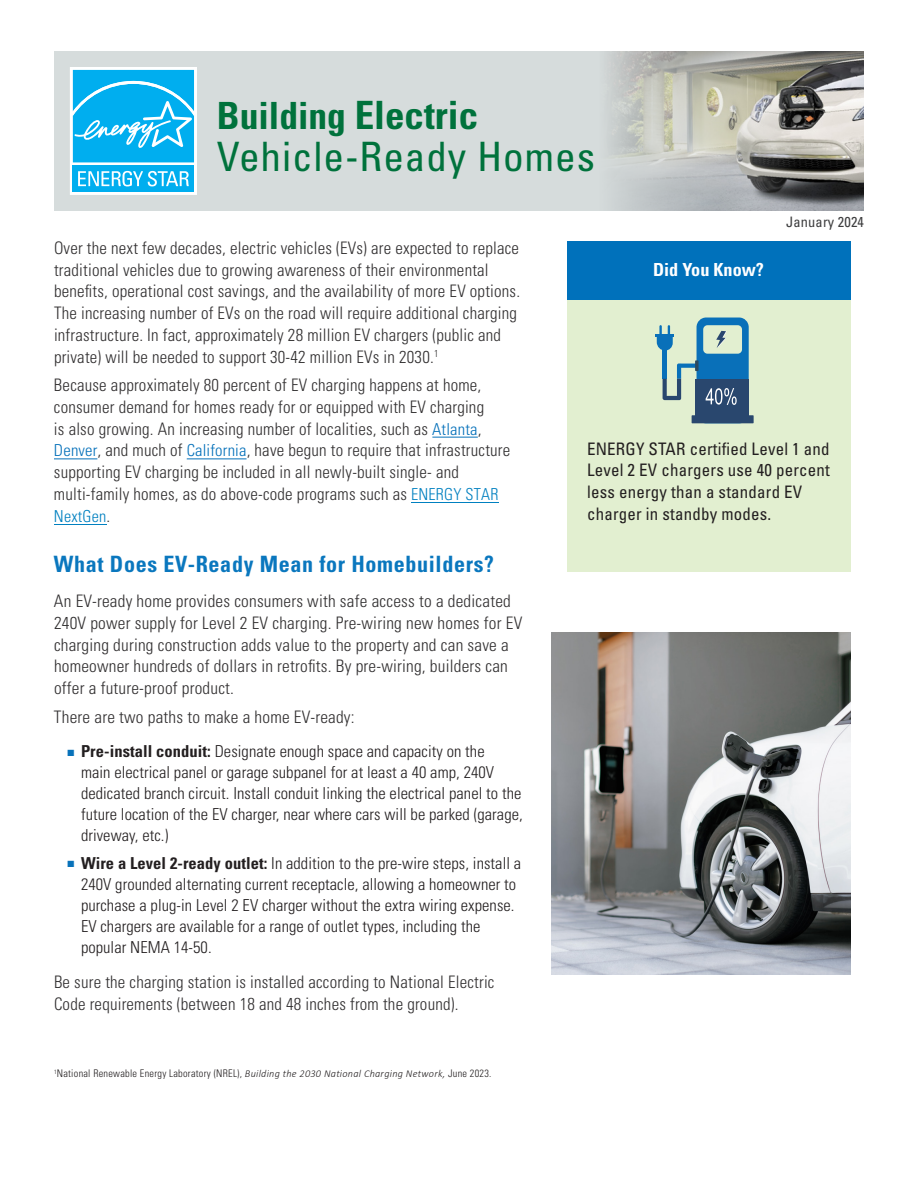
<style>
.page{position:relative;width:918px;height:1188px;background:#fff}
.page>*{position:absolute;margin:0;border:0;box-sizing:border-box;transform-origin:0 0}
.body_bulleted{font:condensed 40.5px "Univers LT Std";letter-spacing:.02em;color:#00723c}
.body_bulleted-2{font:700 condensed 37.5px "Univers LT Std";color:#00723c}
.heading_1_blue{font:700 condensed 22.5px "Univers LT Std";letter-spacing:.03em;color:#0a77be}
.Heading_1_green{font:700 condensed 18px "Univers LT Std";color:#fff}
.heading_1_blue-2{font:300 condensed 17.25px/21.8px "Univers LT Std";letter-spacing:.01em;color:#312f30}
.t1{font:condensed 17.25px/21.8px "Univers LT Std";letter-spacing:.01em;color:#231f20}
.t2{font:300 condensed 16.5px/21px "Univers LT Std";letter-spacing:.005em;color:#231f20}
.heading_1_blue-3{font:300 condensed 16.5px "Univers LT Std";letter-spacing:.01em;color:#0080c0}
.heading_1_blue-4{font:condensed 14.4px "Univers LT Std";letter-spacing:.01em;color:#3e3e3f}
.heading_1_blue-5{font:300 condensed 10.5px "Univers LT Std";letter-spacing:.025em;color:#231f20}
.s1{font-size:39px}
.s2{font-size:16.5px;color:#0671ba}
.s3{font-size:16.5px;color:#0080c0}
.s4{font-size:17.25px;color:#312f30}
.s5{color:#0872ba}
.s6{font-weight:700}
.s7{font-family:"Calibri";font-style:italic;font-stretch:normal}
</style>
<div class="page">
<img style="left:552px;top:632px;width:298px;height:342px">
<div style="left:54px;top:51px;width:580px;height:160px;background:#d6dcdc"></div>
<img style="left:812px;top:51px;width:52px;height:160px">
<svg style="left:608px;top:51px;width:204px;height:160px;background:#afb1ab"></svg>
<svg style="left:70px;top:67px;width:127px;height:128px;background:#3bc0f2"></svg>
<div style="left:567px;top:300px;width:283px;height:272px;background:#e2efd0"></div>
<div style="left:567px;top:242px;width:283px;height:58px;background:#0071bb"></div>
<hr style="left:656px;top:334px;width:18px;height:3px;background:#0970b9">
<svg style="left:657px;top:325px;width:16px;height:26px"></svg>
<div style="left:697px;top:318px;width:52px;height:105px;background:#0970b9;border-radius:10px"></div>
<div style="left:703px;top:325px;width:39px;height:29px;background:#e2efd0;border-radius:4px"></div>
<div style="left:692px;top:415px;width:62px;height:8px;background:#29476e"></div>
<svg style="left:716px;top:331px;width:11px;height:17px"></svg>
<div style="left:695px;top:379px;width:54px;height:44px;background:#29476e"></div>
<hr style="left:663px;top:349px;width:4px;height:30px;background:#0970b9">
<svg style="left:663px;top:364px;width:34px;height:36px"></svg>
<svg style="left:695px;top:360px;width:4px;height:11px"></svg>
<svg style="left:706px;top:388px;width:31px;height:17px"></svg>
<hr style="left:432px;top:437px;width:46px;height:1px;background:#0671ba">
<hr style="left:54px;top:458px;width:43px;height:1px;background:#0671ba">
<hr style="left:187px;top:458px;width:60px;height:1px;background:#0671ba">
<hr style="left:411px;top:502px;width:88px;height:1px;background:#0080c0">
<hr style="left:54px;top:524px;width:52px;height:1px;background:#0080c0">
<p class="body_bulleted-2" style="left:217px;top:93px;width:263px">Building <span class="s1">Electric</span></p>
<p class="body_bulleted" style="left:217px;top:131px;width:380px">Vehicle-Ready Homes</p>
<p class="heading_1_blue-4" style="left:786px;top:213px;width:79px">January 2024</p>
<p class="heading_1_blue-2" style="left:54px;top:237px;width:468px">Over the next few decades, electric vehicles (EVs) are expected to replace traditional vehicles due to growing awareness of their environmental benefits, operational cost savings, and the availability of more EV options.<br>The increasing number of EVs on the road will require additional charging infrastructure. In fact, approximately 28 million EV chargers (public and private) will be needed to support 30-42 million EVs in 2030.<sup>1</sup></p>
<p class="heading_1_blue-2" style="left:54px;top:374px;width:458px">Because approximately 80 percent of EV charging happens at home, consumer demand for homes ready for or equipped with EV charging<br>is also growing. An increasing number of localities, such as <span class="s2">Atlanta</span>, <span class="s2">Denver</span>, and much of <span class="s2">California</span>, have begun to require that infrastructure supporting EV charging be included in all newly-built single- and multi-family homes, as do above-code programs such as <span class="s3">ENERGY STAR</span></p>
<p class="heading_1_blue-3" style="left:54px;top:506px;width:58px">NextGen<span class="s4">.</span></p>
<p class="heading_1_blue" style="left:54px;top:550px;width:442px">What Does EV-Ready Mean for Homebuilders?</p>
<p class="heading_1_blue-2" style="left:54px;top:590px;width:470px">An EV-ready home provides consumers with safe access to a dedicated 240V power supply for Level 2 EV charging. Pre-wiring new homes for EV charging during construction adds value to the property and can save a homeowner hundreds of dollars in retrofits. By pre-wiring, builders can offer a future-proof product.</p>
<p class="heading_1_blue-2" style="left:54px;top:706px;width:302px">There are two paths to make a home EV-ready:</p>
<p class="t2" style="left:81px;top:741px;width:443px;text-indent:-14px"><span class="s5">■</span> <span class="s6">Pre-install conduit:</span> Designate enough space and capacity on the<br>main electrical panel or garage subpanel for at least a 40 amp, 240V dedicated branch circuit. Install conduit linking the electrical panel to the future location of the EV charger, near where cars will be parked (garage, driveway, etc.)</p>
<p class="t2" style="left:81px;top:853px;width:442px;text-indent:-14px"><span class="s5">■</span> <span class="s6">Wire a Level 2-ready outlet:</span> In addition to the pre-wire steps, install a 240V grounded alternating current receptacle, allowing a homeowner to purchase a plug-in Level 2 EV charger without the extra wiring expense.<br>EV chargers are available for a range of outlet types, including the popular NEMA 14-50.</p>
<p class="heading_1_blue-2" style="left:54px;top:971px;width:442px">Be sure the charging station is installed according to National Electric<br>Code requirements (between 18 and 48 inches from the ground).</p>
<p class="heading_1_blue-5" style="left:54px;top:1067px;width:439px"><sup>1</sup>National Renewable Energy Laboratory (NREL), <span class="s7">Building the 2030 National Charging Network,</span> June 2023.</p>
<p class="Heading_1_green" style="left:653px;top:258px;width:112px">Did You Know?</p>
<p class="t1" style="left:587px;top:437px;width:244px">ENERGY STAR certified Level 1 and<br>Level 2 EV chargers use 40 percent less energy than a standard EV charger in standby modes.</p>
</div>
